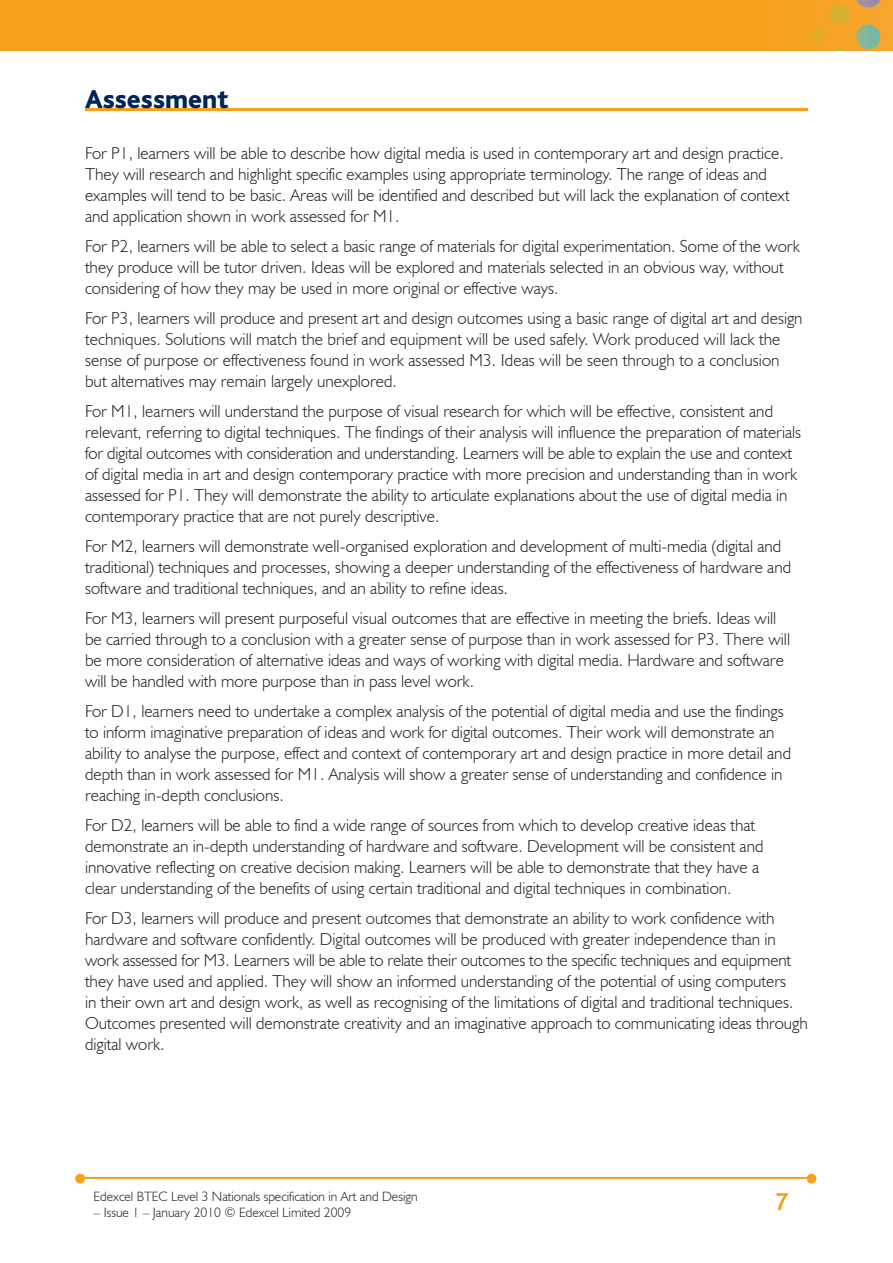
<style>
.page{position:relative;width:893px;height:1263px;background:#fff}
.page>*{position:absolute;margin:0;border:0;box-sizing:border-box;transform-origin:0 0}
.t1{font:800 27px "Bliss";color:#002556}
.t2{font:700 25.5px "Bliss";color:#f6a01b}
.t3{font:300 17.25px/21px "Humanist 521 BT";color:#231f20}
.t4{font:300 13.5px "Humanist 521 BT";color:#231f20}
</style>
<div class="page">
<img style="left:0;top:0;width:893px;height:51px">
<hr style="left:82px;top:1178px;width:728px;height:1px;background:#f6a01b">
<svg style="left:807px;top:1174px;width:9px;height:9px"></svg>
<svg style="left:75px;top:1174px;width:10px;height:9px"></svg>
<hr style="left:85px;top:108px;width:723px;height:2px;background:#f6a01b">
<h1 class="t1" style="left:85px;top:85px;width:145px">Assessment</h1>
<p class="t3" style="left:85px;top:142px;width:706px">For P1, learners will be able to describe how digital media is used in contemporary art and design practice.<br>They will research and highlight specific examples using appropriate terminology. The range of ideas and examples will tend to be basic. Areas will be identified and described but will lack the explanation of context and application shown in work assessed for M1.</p>
<p class="t3" style="left:85px;top:235px;width:716px">For P2, learners will be able to select a basic range of materials for digital experimentation. Some of the work they produce will be tutor driven. Ideas will be explored and materials selected in an obvious way, without considering of how they may be used in more original or effective ways.</p>
<p class="t3" style="left:85px;top:307px;width:719px">For P3, learners will produce and present art and design outcomes using a basic range of digital art and design techniques. Solutions will match the brief and equipment will be used safely. Work produced will lack the sense of purpose or effectiveness found in work assessed M3. Ideas will be seen through to a conclusion but alternatives may remain largely unexplored.</p>
<p class="t3" style="left:85px;top:400px;width:718px">For M1, learners will understand the purpose of visual research for which will be effective, consistent and relevant, referring to digital techniques. The findings of their analysis will influence the preparation of materials for digital outcomes with consideration and understanding. Learners will be able to explain the use and context of digital media in art and design contemporary practice with more precision and understanding than in work assessed for P1. They will demonstrate the ability to articulate explanations about the use of digital media in contemporary practice that are not purely descriptive.</p>
<p class="t3" style="left:85px;top:535px;width:708px">For M2, learners will demonstrate well-organised exploration and development of multi-media (digital and traditional) techniques and processes, showing a deeper understanding of the effectiveness of hardware and software and traditional techniques, and an ability to refine ideas.</p>
<p class="t3" style="left:85px;top:607px;width:707px">For M3, learners will present purposeful visual outcomes that are effective in meeting the briefs. Ideas will be carried through to a conclusion with a greater sense of purpose than in work assessed for P3. There will be more consideration of alternative ideas and ways of working with digital media. Hardware and software will be handled with more purpose than in pass level work.</p>
<p class="t3" style="left:85px;top:700px;width:708px">For D1, learners need to undertake a complex analysis of the potential of digital media and use the findings to inform imaginative preparation of ideas and work for digital outcomes. Their work will demonstrate an ability to analyse the purpose, effect and context of contemporary art and design practice in more detail and depth than in work assessed for M1. Analysis will show a greater sense of understanding and confidence in reaching in-depth conclusions.</p>
<p class="t3" style="left:85px;top:814px;width:680px">For D2, learners will be able to find a wide range of sources from which to develop creative ideas that demonstrate an in-depth understanding of hardware and software. Development will be consistent and innovative reflecting on creative decision making. Learners will be able to demonstrate that they have a clear understanding of the benefits of using certain traditional and digital techniques in combination.</p>
<p class="t3" style="left:85px;top:907px;width:724px">For D3, learners will produce and present outcomes that demonstrate an ability to work confidence with hardware and software confidently. Digital outcomes will be produced with greater independence than in work assessed for M3. Learners will be able to relate their outcomes to the specific techniques and equipment they have used and applied. They will show an informed understanding of the potential of using computers<br>in their own art and design work, as well as recognising of the limitations of digital and traditional techniques.<br>Outcomes presented will demonstrate creativity and an imaginative approach to communicating ideas through digital work.</p>
<p class="t4" style="left:94px;top:1188px;width:326px">Edexcel BTEC Level 3 Nationals specification in Art and Design</p>
<p class="t4" style="left:94px;top:1204px;width:259px">– Issue 1 – January 2010 © Edexcel Limited 2009</p>
<h2 class="t2" style="left:775px;top:1189px;width:15px">7</h2>
</div>
